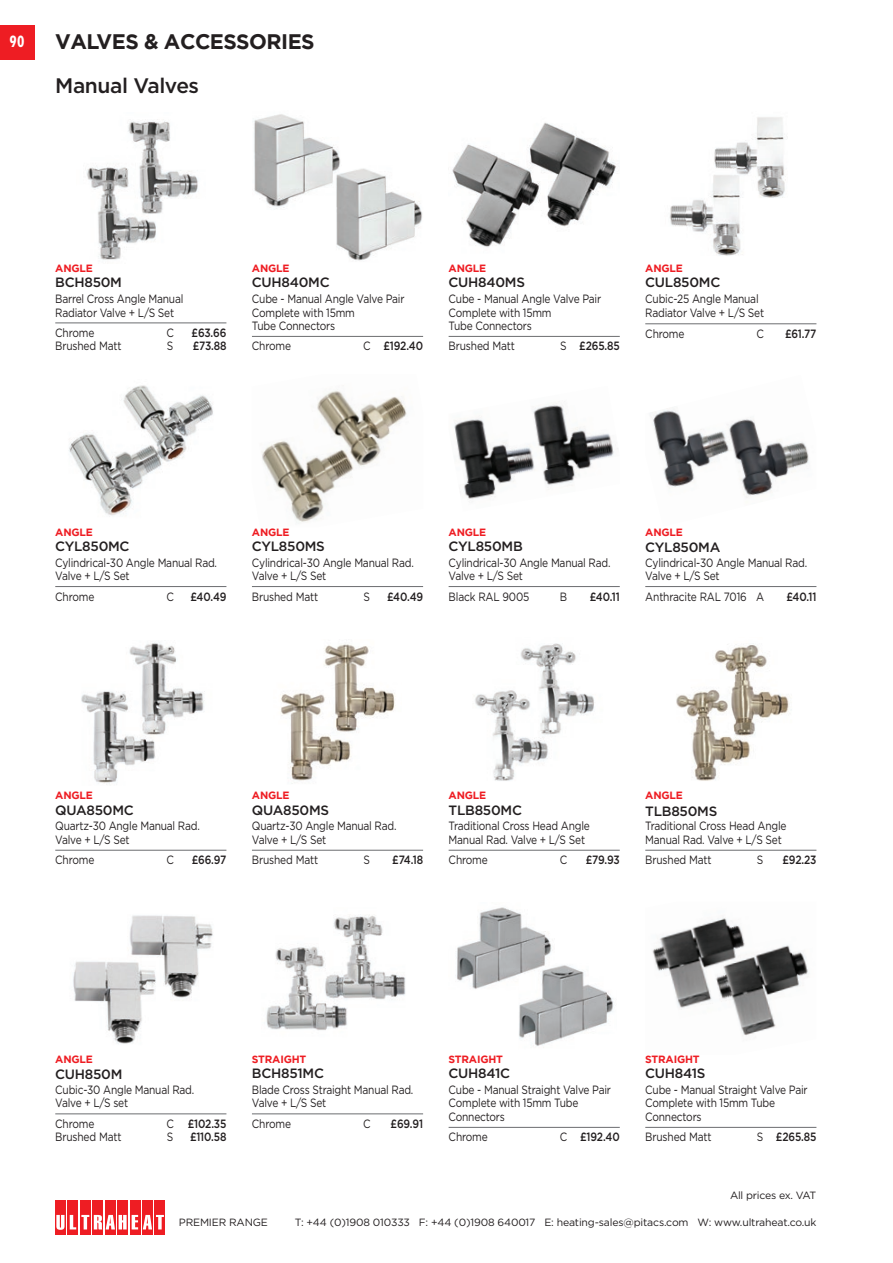
<style>
.page{position:relative;width:893px;height:1263px;background:#fff}
.page>*{position:absolute;margin:0;border:0;box-sizing:border-box;transform-origin:0 0}
.t1{font:700 21px "Gotham";letter-spacing:-.025em;color:#231f20}
.t2{font:500 21px "Gotham";letter-spacing:-.02em;color:#231f20}
.t3{font:700 condensed 15px "Futura";color:#fff}
.t4{font:500 13.5px "Gotham";letter-spacing:-.02em;color:#231f20}
.t5{font:12px/13.5px "Gotham";letter-spacing:-.02em;color:#231f20;scale:.85 1}
.t6{font:500 12px "Gotham";letter-spacing:-.015em;color:#231f20;scale:.85 1}
.t7{font:10.5px "Gotham";letter-spacing:-.015em;color:#231f20}
.t8{font:700 10.5px "Gotham";letter-spacing:-.02em;color:#ee1d23}
.s1{font-weight:400}
</style>
<div class="page">
<hr style="left:55px;top:323px;width:171px;height:1px;background:#6c6d70">
<img style="left:86px;top:119px;width:112px;height:141px">
<hr style="left:55px;top:586px;width:171px;height:1px;background:#6c6d70">
<img style="left:69px;top:385px;width:144px;height:131px">
<hr style="left:55px;top:850px;width:171px;height:1px;background:#6c6d70">
<img style="left:81px;top:642px;width:124px;height:142px">
<hr style="left:252px;top:1113px;width:171px;height:1px;background:#6c6d70">
<img style="left:266px;top:915px;width:140px;height:116px">
<hr style="left:252px;top:336px;width:171px;height:1px;background:#6c6d70">
<img style="left:254px;top:114px;width:87px;height:95px">
<hr style="left:252px;top:586px;width:171px;height:1px;background:#6c6d70">
<img style="left:261px;top:390px;width:146px;height:132px">
<hr style="left:252px;top:850px;width:171px;height:1px;background:#6c6d70">
<img style="left:280px;top:644px;width:115px;height:140px">
<hr style="left:449px;top:1127px;width:171px;height:1px;background:#6c6d70">
<img style="left:456px;top:907px;width:96px;height:82px">
<hr style="left:449px;top:336px;width:171px;height:1px;background:#6c6d70">
<img style="left:452px;top:122px;width:164px;height:125px">
<hr style="left:449px;top:586px;width:171px;height:1px;background:#6c6d70">
<img style="left:454px;top:401px;width:160px;height:98px">
<hr style="left:449px;top:850px;width:171px;height:1px;background:#6c6d70">
<img style="left:475px;top:643px;width:119px;height:138px">
<hr style="left:645px;top:1127px;width:171px;height:1px;background:#6c6d70">
<img style="left:652px;top:918px;width:156px;height:118px">
<hr style="left:645px;top:324px;width:171px;height:1px;background:#6c6d70">
<img style="left:669px;top:117px;width:117px;height:139px">
<hr style="left:645px;top:586px;width:171px;height:1px;background:#6c6d70">
<img style="left:653px;top:409px;width:156px;height:89px">
<hr style="left:645px;top:850px;width:171px;height:1px;background:#6c6d70">
<img style="left:676px;top:644px;width:114px;height:137px">
<hr style="left:55px;top:1113px;width:171px;height:1px;background:#6c6d70">
<img style="left:73px;top:915px;width:140px;height:129px">
<img style="left:336px;top:166px;width:86px;height:95px">
<img style="left:518px;top:964px;width:96px;height:82px">
<svg style="left:67px;top:1201px;width:88px;height:34px"></svg>
<div style="left:55px;top:1201px;width:11px;height:34px;background:#ee1d23"></div>
<div style="left:68px;top:1201px;width:10px;height:34px;background:#ee1d23"></div>
<div style="left:80px;top:1201px;width:11px;height:34px;background:#ee1d23"></div>
<div style="left:93px;top:1201px;width:10px;height:34px;background:#ee1d23"></div>
<div style="left:105px;top:1201px;width:10px;height:34px;background:#ee1d23"></div>
<div style="left:117px;top:1201px;width:11px;height:34px;background:#ee1d23"></div>
<div style="left:130px;top:1201px;width:10px;height:34px;background:#ee1d23"></div>
<div style="left:142px;top:1201px;width:11px;height:34px;background:#ee1d23"></div>
<div style="left:155px;top:1201px;width:10px;height:34px;background:#ee1d23"></div>
<svg style="left:56px;top:1215px;width:108px;height:15px"></svg>
<div style="left:0;top:26px;width:34px;height:34px;background:#ee1d23"></div>
<p class="t3" style="left:10px;top:32px;width:16px">90</p>
<h1 class="t1" style="left:55px;top:27px;width:261px">VALVES &amp; ACCESSORIES</h1>
<h1 class="t2" style="left:55px;top:72px;width:145px">Manual Valves</h1>
<p class="t8" style="left:55px;top:261px;width:39px">ANGLE</p>
<p class="t4" style="left:55px;top:274px;width:68px">BCH850M</p>
<p class="t5" style="left:55px;top:292px;width:152px">Barrel Cross Angle Manual<br>Radiator Valve + L/S Set</p>
<p class="t5" style="left:55px;top:326px;width:48px">Chrome</p>
<p class="t5" style="left:166px;top:326px;width:10px">C</p>
<p class="t6" style="left:192px;top:325px;width:42px">£63.66</p>
<p class="t5" style="left:55px;top:339px;width:79px">Brushed Matt</p>
<p class="t5" style="left:167px;top:339px;width:9px">S</p>
<p class="t6" style="left:193px;top:338px;width:41px">£73.88</p>
<p class="t8" style="left:252px;top:261px;width:39px">ANGLE</p>
<p class="t4" style="left:252px;top:274px;width:79px">CUH840MC</p>
<p class="t5" style="left:252px;top:292px;width:181px">Cube - Manual Angle Valve Pair<br>Complete with 15mm<br>Tube Connectors</p>
<p class="t5" style="left:252px;top:339px;width:48px">Chrome</p>
<p class="t6" style="left:363px;top:338px;width:72px"><span class="s1">C</span> £192.40</p>
<p class="t8" style="left:449px;top:261px;width:39px">ANGLE</p>
<p class="t4" style="left:449px;top:274px;width:78px">CUH840MS</p>
<p class="t5" style="left:449px;top:292px;width:181px">Cube - Manual Angle Valve Pair<br>Complete with 15mm<br>Tube Connectors</p>
<p class="t5" style="left:449px;top:339px;width:79px">Brushed Matt</p>
<p class="t6" style="left:560px;top:338px;width:72px"><span class="s1">S</span> £265.85</p>
<p class="t8" style="left:645px;top:261px;width:39px">ANGLE</p>
<p class="t4" style="left:645px;top:274px;width:77px">CUL850MC</p>
<p class="t5" style="left:645px;top:291px;width:141px;line-height:14.4px">Cubic-25 Angle Manual<br>Radiator Valve + L/S Set</p>
<p class="t5" style="left:645px;top:327px;width:48px">Chrome</p>
<p class="t5" style="left:756px;top:327px;width:10px">C</p>
<p class="t6" style="left:785px;top:326px;width:38px">£61.77</p>
<p class="t8" style="left:55px;top:525px;width:39px">ANGLE</p>
<p class="t4" style="left:55px;top:537px;width:76px">CYL850MC</p>
<p class="t5" style="left:55px;top:555px;width:192px">Cylindrical-30 Angle Manual Rad.<br>Valve + L/S Set</p>
<p class="t5" style="left:55px;top:589px;width:48px">Chrome</p>
<p class="t5" style="left:166px;top:589px;width:10px">C</p>
<p class="t6" style="left:190px;top:588px;width:44px">£40.49</p>
<p class="t8" style="left:252px;top:525px;width:39px">ANGLE</p>
<p class="t4" style="left:252px;top:537px;width:75px">CYL850MS</p>
<p class="t5" style="left:252px;top:555px;width:192px">Cylindrical-30 Angle Manual Rad.<br>Valve + L/S Set</p>
<p class="t5" style="left:252px;top:589px;width:79px">Brushed Matt</p>
<p class="t5" style="left:364px;top:589px;width:9px">S</p>
<p class="t6" style="left:387px;top:588px;width:44px">£40.49</p>
<p class="t8" style="left:449px;top:525px;width:39px">ANGLE</p>
<p class="t4" style="left:449px;top:537px;width:76px">CYL850MB</p>
<p class="t5" style="left:449px;top:555px;width:192px">Cylindrical-30 Angle Manual Rad.<br>Valve + L/S Set</p>
<p class="t5" style="left:449px;top:589px;width:97px">Black RAL 9005</p>
<p class="t5" style="left:560px;top:589px;width:10px">B</p>
<p class="t6" style="left:590px;top:588px;width:37px">£40.11</p>
<p class="t8" style="left:645px;top:525px;width:39px">ANGLE</p>
<p class="t4" style="left:645px;top:538px;width:77px">CYL850MA</p>
<p class="t5" style="left:645px;top:555px;width:192px">Cylindrical-30 Angle Manual Rad.<br>Valve + L/S Set</p>
<p class="t5" style="left:645px;top:589px;width:141px">Anthracite RAL 7016 A</p>
<p class="t6" style="left:786px;top:588px;width:37px">£40.11</p>
<p class="t8" style="left:55px;top:789px;width:39px">ANGLE</p>
<p class="t4" style="left:55px;top:801px;width:80px">QUA850MC</p>
<p class="t5" style="left:55px;top:819px;width:172px">Quartz-30 Angle Manual Rad.<br>Valve + L/S Set</p>
<p class="t5" style="left:55px;top:853px;width:48px">Chrome</p>
<p class="t5" style="left:166px;top:853px;width:10px">C</p>
<p class="t6" style="left:192px;top:852px;width:42px">£66.97</p>
<p class="t8" style="left:252px;top:789px;width:39px">ANGLE</p>
<p class="t4" style="left:252px;top:801px;width:79px">QUA850MS</p>
<p class="t5" style="left:252px;top:819px;width:172px">Quartz-30 Angle Manual Rad.<br>Valve + L/S Set</p>
<p class="t5" style="left:252px;top:853px;width:79px">Brushed Matt</p>
<p class="t5" style="left:364px;top:853px;width:9px">S</p>
<p class="t6" style="left:392px;top:852px;width:38px">£74.18</p>
<p class="t8" style="left:449px;top:789px;width:39px">ANGLE</p>
<p class="t4" style="left:449px;top:801px;width:75px">TLB850MC</p>
<p class="t5" style="left:449px;top:819px;width:168px">Traditional Cross Head Angle<br>Manual Rad. Valve + L/S Set</p>
<p class="t5" style="left:449px;top:853px;width:48px">Chrome</p>
<p class="t5" style="left:560px;top:853px;width:10px">C</p>
<p class="t6" style="left:586px;top:852px;width:42px">£79.93</p>
<p class="t8" style="left:645px;top:789px;width:39px">ANGLE</p>
<p class="t4" style="left:645px;top:802px;width:74px">TLB850MS</p>
<p class="t5" style="left:645px;top:819px;width:168px">Traditional Cross Head Angle<br>Manual Rad. Valve + L/S Set</p>
<p class="t5" style="left:645px;top:853px;width:79px">Brushed Matt</p>
<p class="t5" style="left:757px;top:853px;width:9px">S</p>
<p class="t6" style="left:782px;top:852px;width:41px">£92.23</p>
<p class="t8" style="left:55px;top:1052px;width:39px">ANGLE</p>
<p class="t4" style="left:55px;top:1066px;width:69px">CUH850M</p>
<p class="t5" style="left:55px;top:1083px;width:165px">Cubic-30 Angle Manual Rad.<br>Valve + L/S set</p>
<p class="t5" style="left:55px;top:1117px;width:48px">Chrome</p>
<p class="t6" style="left:166px;top:1116px;width:72px"><span class="s1">C</span> £102.35</p>
<p class="t5" style="left:55px;top:1130px;width:79px">Brushed Matt</p>
<p class="t5" style="left:167px;top:1130px;width:9px">S</p>
<p class="t6" style="left:190px;top:1129px;width:44px">£110.58</p>
<p class="t8" style="left:252px;top:1052px;width:56px">STRAIGHT</p>
<p class="t4" style="left:252px;top:1064px;width:74px">BCH851MC</p>
<p class="t5" style="left:252px;top:1083px;width:191px">Blade Cross Straight Manual Rad.<br>Valve + L/S Set</p>
<p class="t5" style="left:252px;top:1117px;width:48px">Chrome</p>
<p class="t5" style="left:363px;top:1117px;width:10px">C</p>
<p class="t6" style="left:391px;top:1116px;width:40px">£69.91</p>
<p class="t8" style="left:449px;top:1052px;width:56px">STRAIGHT</p>
<p class="t4" style="left:449px;top:1064px;width:63px">CUH841C</p>
<p class="t5" style="left:449px;top:1083px;width:193px">Cube - Manual Straight Valve Pair<br>Complete with 15mm Tube<br>Connectors</p>
<p class="t5" style="left:449px;top:1130px;width:48px">Chrome</p>
<p class="t6" style="left:560px;top:1129px;width:72px"><span class="s1">C</span> £192.40</p>
<p class="t8" style="left:645px;top:1052px;width:56px">STRAIGHT</p>
<p class="t4" style="left:645px;top:1064px;width:62px">CUH841S</p>
<p class="t5" style="left:645px;top:1083px;width:193px">Cube - Manual Straight Valve Pair<br>Complete with 15mm Tube<br>Connectors</p>
<p class="t5" style="left:645px;top:1130px;width:79px">Brushed Matt</p>
<p class="t6" style="left:757px;top:1129px;width:72px"><span class="s1">S</span> £265.85</p>
<p class="t7" style="left:730px;top:1189px;width:88px">All prices ex. VAT</p>
<p class="t7" style="left:179px;top:1216px;width:91px">PREMIER RANGE</p>
<p class="t7" style="left:295px;top:1216px;width:523px">T: +44 (0)1908 010333 F: +44 (0)1908 640017 E: heating-sales@pitacs.com W: www.ultraheat.co.uk</p>
</div>
